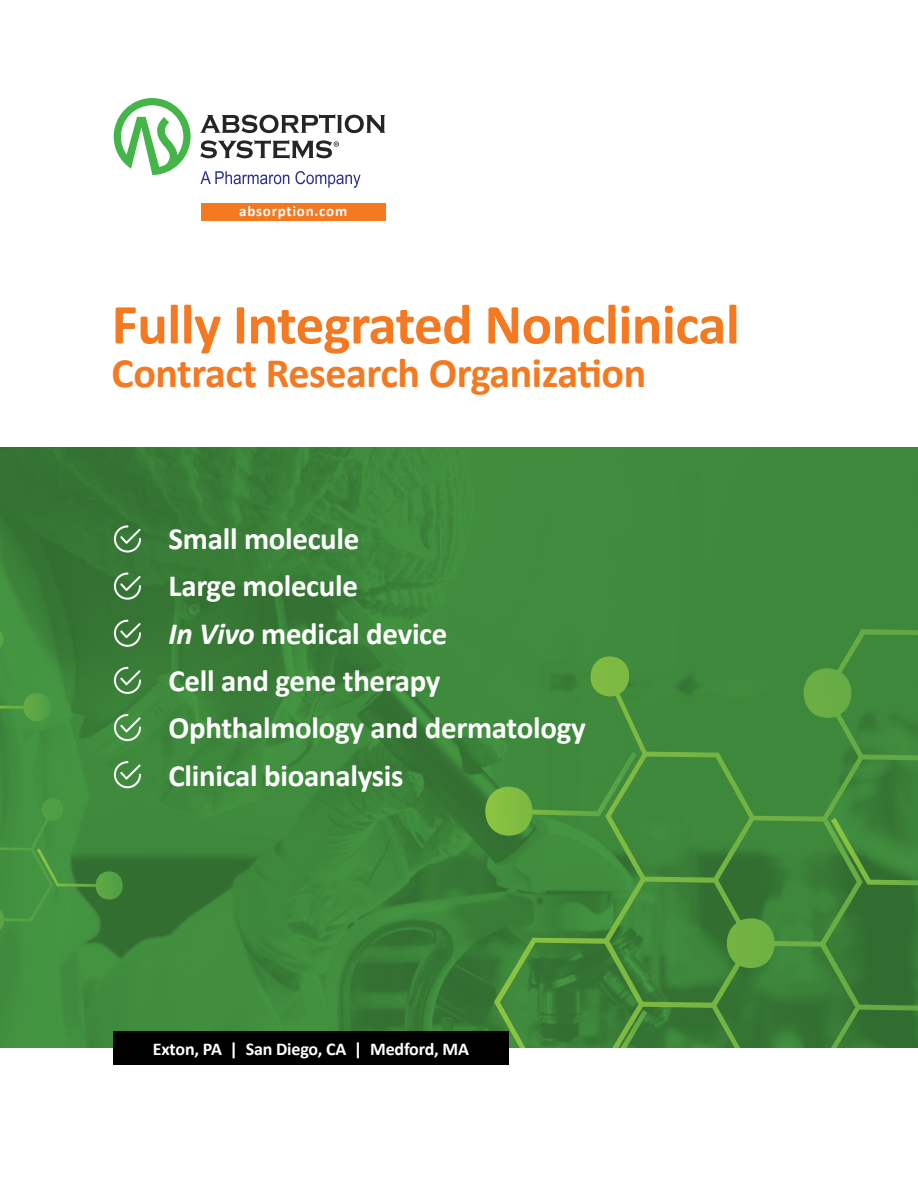
<style>
.page{position:relative;width:918px;height:1188px;background:#fff}
.page>*{position:absolute;margin:0;border:0;box-sizing:border-box;transform-origin:0 0}
.t1{font:700 57px "Calibri";letter-spacing:-.01em;color:#f47920}
.t2{font:700 42px "Calibri";letter-spacing:-.01em;color:#f47920}
.t3{font:700 30.9px/47.4px "Calibri";letter-spacing:-.01em;color:#fff}
.t4{font:700 18px "Calibri";letter-spacing:-.01em;color:#fff}
.t5{font:700 15px "Calibri";letter-spacing:.05em;color:#fff}
.s1{font-style:italic}
</style>
<div class="page">
<img style="left:0;top:447px;width:918px;height:601px">
<svg style="left:468px;top:629px;width:450px;height:419px;background:#3f853a"></svg>
<svg style="left:477px;top:752px;width:160px;height:84px;background:#4b923d"></svg>
<svg style="left:601px;top:1010px;width:64px;height:38px;background:#418337"></svg>
<svg style="left:831px;top:818px;width:87px;height:67px;background:#43883a"></svg>
<img style="left:114px;top:98px;width:77px;height:77px">
<img style="left:242px;top:114px;width:139px;height:19px">
<img style="left:200px;top:171px;width:152px;height:17px">
<div style="left:113px;top:1032px;width:396px;height:33px;background:#000"></div>
<div style="left:201px;top:203px;width:184px;height:18px;background:#f47920"></div>
<svg style="left:114px;top:525px;width:27px;height:28px"></svg>
<svg style="left:114px;top:573px;width:27px;height:27px"></svg>
<svg style="left:0;top:620px;width:141px;height:310px;background:#428c3f"></svg>
<p class="t5" style="left:239px;top:201px;width:109px">absorption.com</p>
<h1 class="t1" style="left:112px;top:284px;width:630px">Fully Integrated Nonclinical</h1>
<h2 class="t2" style="left:112px;top:343px;width:536px">Contract Research Organization</h2>
<p class="t3" style="left:169px;top:514px;width:419px">Small molecule<br>Large molecule<br><span class="s1">In Vivo</span> medical device<br>Cell and gene therapy<br>Ophthalmology and dermatology<br>Clinical bioanalysis</p>
<p class="t4" style="left:153px;top:1036px;width:318px">Exton, PA | San Diego, CA | Medford, MA</p>
</div>
